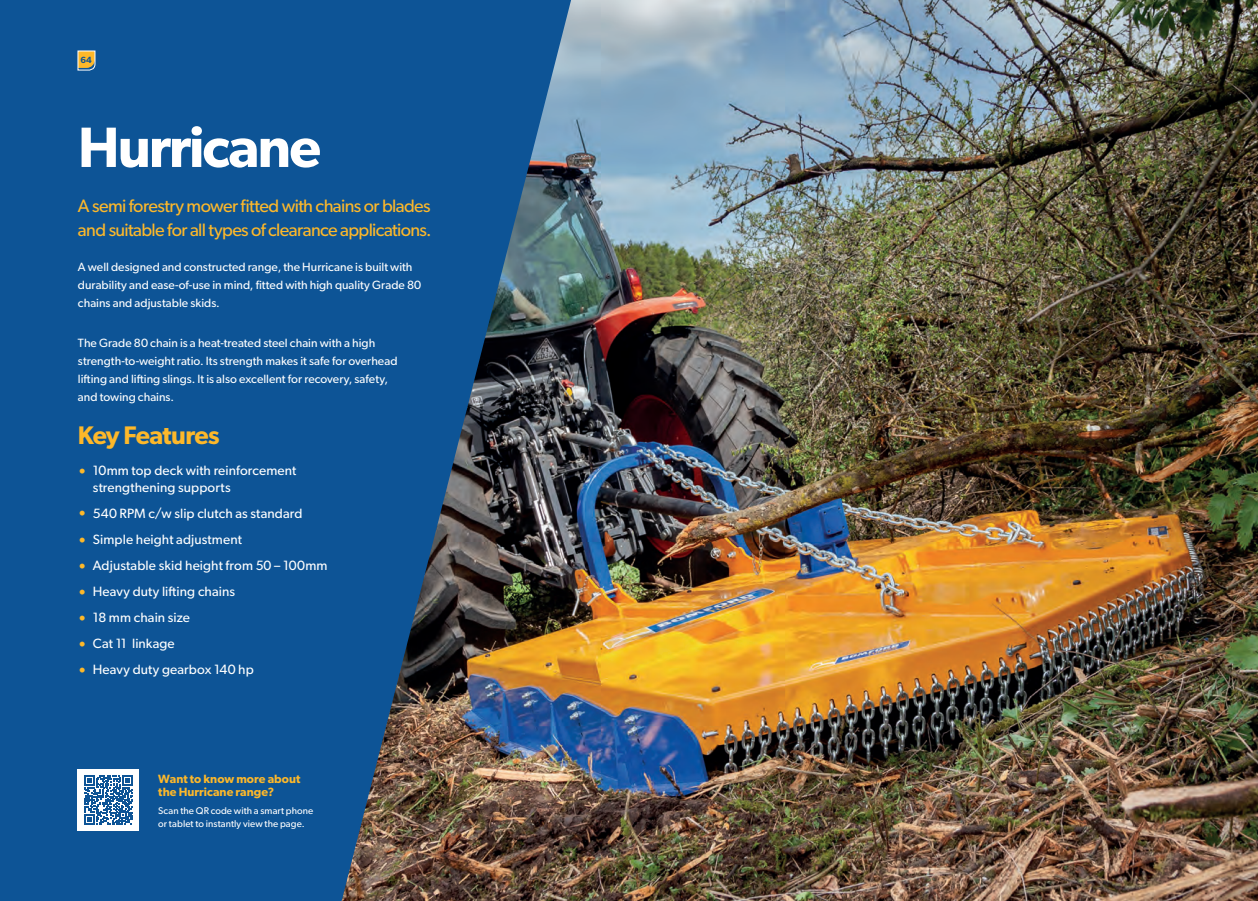
<style>
.page{position:relative;width:1258px;height:901px;background:#fff}
.page>*{position:absolute;margin:0;border:0;box-sizing:border-box;transform-origin:0 0}
.Heading{font:600 57px "Gibson";letter-spacing:-.03em;color:#fff}
.Text_heading{font:600 25.5px "Gibson";letter-spacing:-.025em;color:#fdb82a}
.Intro_text{font:18px/24px "Gibson";letter-spacing:-.035em;color:#fdb82a}
.Text_heading-2{font:13.5px/16.5px "Gibson";letter-spacing:.01em;color:#fff}
.Text{font:12px/18px "Gibson";color:#fff}
.Text-2{font:600 12px/13.5px "Gibson";letter-spacing:.005em;color:#fdb82a}
.Text-3{font:9.75px/13.5px "Gibson";letter-spacing:.01em;color:#fff}
.t1{font:600 9px "Gibson";color:#0d5496}
.s1{font-weight:700;color:#fdb82a}
</style>
<div class="page">
<img style="left:573px;top:0;width:685px;height:901px">
<svg style="left:0;top:0;width:573px;height:901px;background:#1e5487"></svg>
<svg style="left:77px;top:50px;width:19px;height:21px"></svg>
<div style="left:78px;top:769px;width:61px;height:61px;background:#fff"></div>
<svg style="left:84px;top:775px;width:49px;height:49px"></svg>
<p class="t1" style="left:81px;top:55px;width:13px">64</p>
<p class="Heading" style="left:78px;top:113px;width:245px">Hurricane</p>
<p class="Intro_text" style="left:78px;top:194px;width:355px">A semi forestry mower fitted with chains or blades and suitable for all types of clearance applications.</p>
<p class="Text" style="left:78px;top:258px;width:345px">A well designed and constructed range, the Hurricane is built with durability and ease-of-use in mind, fitted with high quality Grade 80 chains and adjustable skids.</p>
<p class="Text" style="left:78px;top:333px;width:321px">The Grade 80 chain is a heat-treated steel chain with a high strength-to-weight ratio. Its strength makes it safe for overhead lifting and lifting slings. It is also excellent for recovery, safety, and towing chains.</p>
<p class="Text_heading" style="left:78px;top:420px;width:143px">Key Features</p>
<p class="Text_heading-2" style="left:93px;top:462px;width:205px;text-indent:-15px"><span class="s1">•</span> 10mm top deck with reinforcement strengthening supports</p>
<p class="Text_heading-2" style="left:78px;top:505px;width:226px"><span class="s1">•</span> 540 RPM c/w slip clutch as standard</p>
<p class="Text_heading-2" style="left:78px;top:531px;width:165px"><span class="s1">•</span> Simple height adjustment</p>
<p class="Text_heading-2" style="left:78px;top:557px;width:251px"><span class="s1">•</span> Adjustable skid height from 50 – 100mm</p>
<p class="Text_heading-2" style="left:78px;top:583px;width:159px"><span class="s1">•</span> Heavy duty lifting chains</p>
<p class="Text_heading-2" style="left:78px;top:609px;width:114px"><span class="s1">•</span> 18 mm chain size</p>
<p class="Text_heading-2" style="left:78px;top:635px;width:98px"><span class="s1">•</span> Cat 11 linkage</p>
<p class="Text_heading-2" style="left:78px;top:661px;width:177px"><span class="s1">•</span> Heavy duty gearbox 140 hp</p>
<p class="Text-2" style="left:158px;top:771px;width:144px">Want to know more about the Hurricane range?</p>
<p class="Text-3" style="left:158px;top:804px;width:157px">Scan the QR code with a smart phone or tablet to instantly view the page.</p>
</div>
